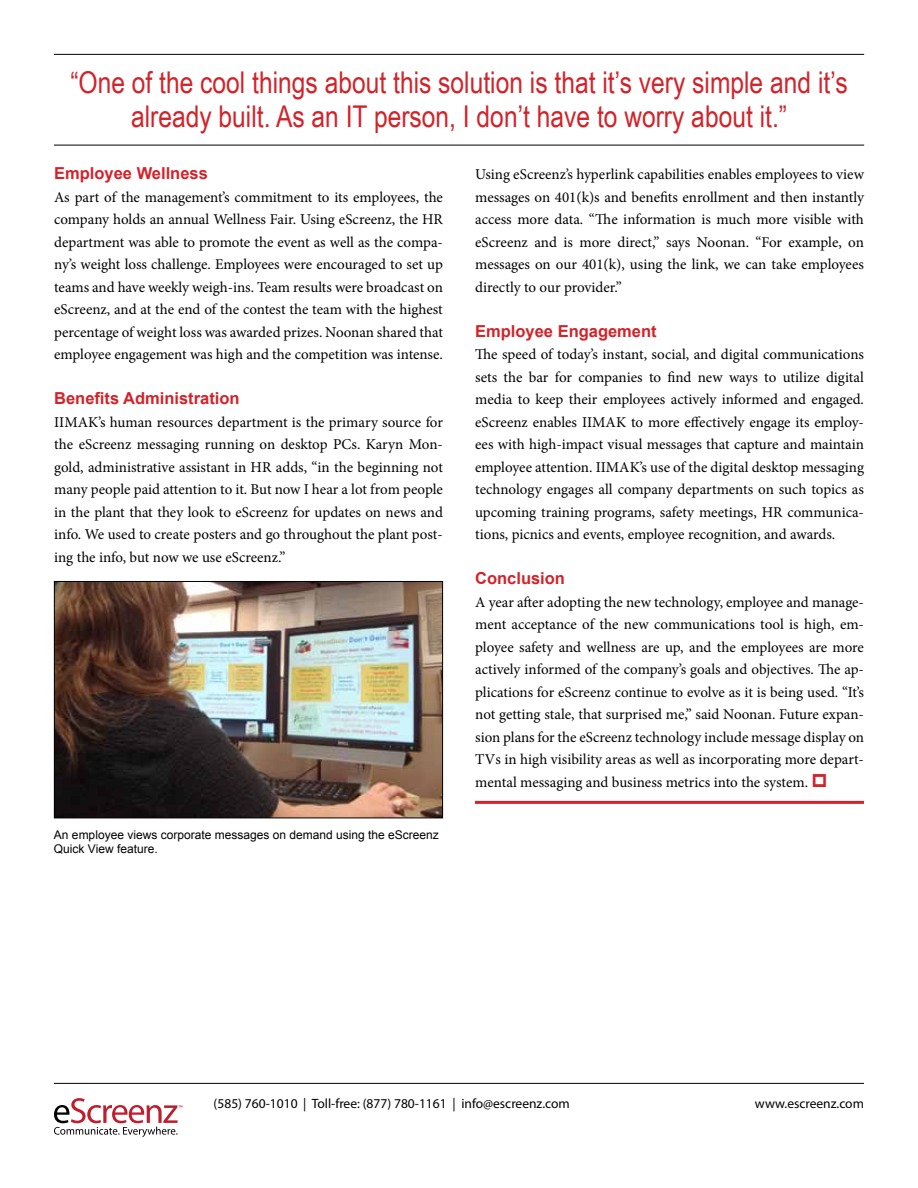
<style>
.page{position:relative;width:918px;height:1188px;background:#fff}
.page>*{position:absolute;margin:0;border:0;box-sizing:border-box;transform-origin:0 0}
.t1{font:30px/34.2px "Arial Narrow";color:#d2232a;text-align:center}
.Headers{font:700 16.5px "Arial";color:#d2232a}
.Body{font:15px/22.5px "Minion Pro";color:#000;text-align:justify}
.t2{font:13.5px "Myriad Pro";color:#000}
.t3{font:12px/14.4px "Arial";color:#000}
</style>
<div class="page">
<hr style="left:54px;top:1083px;width:810px;height:1px;background:#000">
<hr style="left:475px;top:801px;width:389px;height:3px;background:#d2232a">
<svg style="left:54px;top:1098px;width:129px;height:39px"></svg>
<hr style="left:54px;top:54px;width:810px;height:1px;background:#000">
<hr style="left:54px;top:145px;width:810px;height:1px;background:#000">
<img style="left:56px;top:583px;width:385px;height:233px">
<div style="left:54px;top:581px;width:389px;height:237px;border:1px solid #000"></div>
<p class="t1" style="left:70px;top:64px;width:779px">“One of the cool things about this solution is that it’s very simple and it’s already built. As an IT person, I don’t have to worry about it.”</p>
<p class="Headers" style="left:54px;top:162px;width:155px">Employee Wellness</p>
<p class="Body" style="left:54px;top:186px;width:390px">As part of the management’s commitment to its employees, the company holds an annual Wellness Fair. Using eScreenz, the HR department was able to promote the event as well as the compa&shy;ny’s weight loss challenge. Employees were encouraged to set up teams and have weekly weigh-ins. Team results were broadcast on eScreenz, and at the end of the contest the team with the highest percentage of weight loss was awarded prizes. Noonan shared that employee engagement was high and the competition was intense.</p>
<p class="Headers" style="left:54px;top:387px;width:187px">Benefits Administration</p>
<p class="Body" style="left:54px;top:411px;width:390px">IIMAK’s human resources department is the primary source for the eScreenz messaging running on desktop PCs. Karyn Mon&shy;gold, administrative assistant in HR adds, “in the beginning not many people paid attention to it. But now I hear a lot from people in the plant that they look to eScreenz for updates on news and info. We used to create posters and go throughout the plant post&shy;ing the info, but now we use eScreenz.”</p>
<p class="t3" style="left:54px;top:828px;width:386px">An employee views corporate messages on demand using the eScreenz<br>Quick View feature.</p>
<p class="Body" style="left:475px;top:163px;width:390px">Using eScreenz’s hyperlink capabilities enables employees to view messages on 401(k)s and benefits enrollment and then instantly access more data. “The information is much more visible with eScreenz and is more direct,” says Noonan. “For example, on messages on our 401(k), using the link, we can take employees directly to our provider.”</p>
<p class="Headers" style="left:475px;top:320px;width:183px">Employee Engagement</p>
<p class="Body" style="left:475px;top:343px;width:390px">The speed of today’s instant, social, and digital communications sets the bar for companies to find new ways to utilize digital media to keep their employees actively informed and engaged. eScreenz enables IIMAK to more effectively engage its employ&shy;ees with high-impact visual messages that capture and maintain employee attention. IIMAK’s use of the digital desktop messaging technology engages all company departments on such topics as upcoming training programs, safety meetings, HR communica&shy;tions, picnics and events, employee recognition, and awards.</p>
<p class="Headers" style="left:475px;top:567px;width:91px">Conclusion</p>
<p class="Body" style="left:475px;top:591px;width:390px">A year after adopting the new technology, employee and manage&shy;ment acceptance of the new communications tool is high, em&shy;ployee safety and wellness are up, and the employees are more actively informed of the company’s goals and objectives. The ap&shy;plications for eScreenz continue to evolve as it is being used. “It’s not getting stale, that surprised me,” said Noonan. Future expan&shy;sion plans for the eScreenz technology include message display on TVs in high visibility areas as well as incorporating more depart&shy;mental messaging and business metrics into the system.</p>
<p class="t2" style="left:214px;top:1095px;width:358px">(585) 760-1010 | Toll-free: (877) 780-1161 | info@escreenz.com</p>
<p class="t2" style="left:755px;top:1095px;width:111px">www.escreenz.com</p>
</div>
